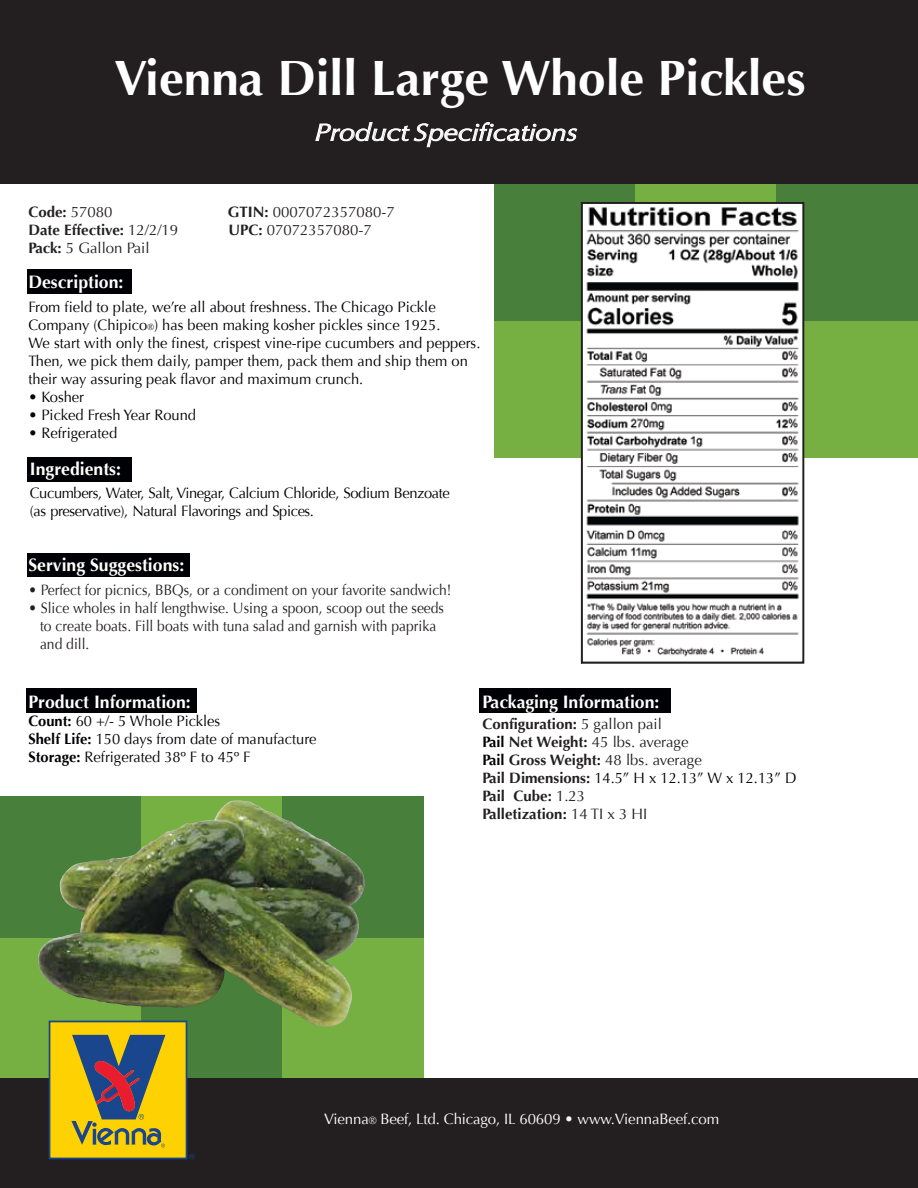
<style>
.page{position:relative;width:918px;height:1188px;background:#fff}
.page>*{position:absolute;margin:0;border:0;box-sizing:border-box;transform-origin:0 0}
.t1{font:700 49.5px "Optima";color:#fff}
.t2{font:italic 24px "Optima";letter-spacing:-.01em;color:#fff;scale:1.19 1}
.t3{font:700 18px "Optima";color:#fff}
.t4{font:15px/18px "Optima";color:#000104}
.t5{font:700 15px/18px "Optima";color:#231f20}
.t6{font:15px/18px "Optima";color:#231f20;scale:.93 1}
.t7{font:15px/18px "Optima";letter-spacing:-.03em;color:#000104}
.t8{font:15px "Optima";color:#231f20}
.t9{font:15px "Optima";letter-spacing:-.01em;color:#fff}
.s1{font-weight:400}
.s2{font-weight:700}
.s3{font-size:9px}
.s4{color:#000104}
.s5{font-weight:400;color:#000104}
.s6{font-size:10.5px}
</style>
<div class="page">
<div style="left:495px;top:320px;width:141px;height:137px;background:#76b043"></div>
<div style="left:776px;top:320px;width:141px;height:137px;background:#76b043"></div>
<div style="left:495px;top:183px;width:141px;height:137px;background:#477f3b"></div>
<div style="left:636px;top:183px;width:141px;height:137px;background:#76b043"></div>
<div style="left:776px;top:183px;width:141px;height:137px;background:#477f3b"></div>
<div style="left:1px;top:938px;width:141px;height:141px;background:#76b043"></div>
<div style="left:141px;top:938px;width:142px;height:141px;background:#477f3b"></div>
<div style="left:282px;top:938px;width:141px;height:141px;background:#76b043"></div>
<div style="left:1px;top:797px;width:141px;height:141px;background:#477f3b"></div>
<div style="left:141px;top:797px;width:142px;height:141px;background:#76b043"></div>
<div style="left:282px;top:797px;width:141px;height:141px;background:#477f3b"></div>
<div style="left:0;top:0;width:918px;height:184px;background:#231f20"></div>
<svg style="left:316px;top:122px;width:261px;height:25px"></svg>
<div style="left:27px;top:270px;width:105px;height:24px;background:#000104"></div>
<div style="left:27px;top:458px;width:105px;height:24px;background:#000104"></div>
<div style="left:27px;top:688px;width:170px;height:24px;background:#000104"></div>
<div style="left:479px;top:688px;width:192px;height:24px;background:#000104"></div>
<div style="left:27px;top:553px;width:163px;height:24px;background:#000104"></div>
<img style="left:38px;top:800px;width:327px;height:227px">
<img style="left:584px;top:205px;width:217px;height:452px">
<div style="left:0;top:1078px;width:917px;height:110px;background:#231f20"></div>
<div style="left:50px;top:1021px;width:137px;height:137px;background:#fed103"></div>
<div style="left:49px;top:1021px;width:138px;height:138px;border:2px solid #19468d"></div>
<svg style="left:189px;top:1154px;width:6px;height:5px"></svg>
<svg style="left:71px;top:1035px;width:94px;height:113px"></svg>
<div style="left:581px;top:202px;width:223px;height:462px;border:2px solid #231f20"></div>
<h1 class="t1" style="left:114px;top:50px;width:693px">Vienna Dill Large Whole Pickles</h1>
<h2 class="t2" style="left:314px;top:118px;width:223px">Product Specifications</h2>
<p class="t5" style="left:28px;top:203px;width:86px">Code: <span class="s1">57080</span></p>
<p class="t8" style="left:228px;top:203px;width:168px"><span class="s2">GTIN:</span> 0007072357080-7</p>
<p class="t5" style="left:28px;top:221px;width:151px">Date Effective: <span class="s1">12/2/19</span></p>
<p class="t8" style="left:228px;top:221px;width:145px"><span class="s2">UPC:</span> 07072357080-7</p>
<p class="t8" style="left:28px;top:239px;width:123px"><span class="s2">Pack:</span> 5 Gallon Pail</p>
<p class="t3" style="left:28px;top:271px;width:97px">Description:</p>
<p class="t4" style="left:28px;top:298px;width:454px">From field to plate, we’re all about freshness. The Chicago Pickle Company (Chipico<span class="s3">®</span>) has been making kosher pickles since 1925.<br>We start with only the finest, crispest vine-ripe cucumbers and peppers.<br>Then, we pick them daily, pamper them, pack them and ship them on their way assuring peak flavor and maximum crunch.</p>
<p class="t4" style="left:28px;top:388px;width:57px">• Kosher</p>
<p class="t4" style="left:28px;top:406px;width:169px">• Picked Fresh Year Round</p>
<p class="t4" style="left:28px;top:424px;width:90px">• Refrigerated</p>
<p class="t3" style="left:30px;top:459px;width:93px">Ingredients:</p>
<p class="t7" style="left:30px;top:484px;width:421px">Cucumbers, Water, Salt, Vinegar, Calcium Chloride, Sodium Benzoate (as preservative), Natural Flavorings and Spices.</p>
<p class="t3" style="left:28px;top:554px;width:157px">Serving Suggestions:</p>
<p class="t6" style="left:28px;top:581px;width:456px">• Perfect for picnics, BBQs, or a condiment on your favorite sandwich!</p>
<p class="t6" style="left:40px;top:599px;width:436px;text-indent:-12px">• Slice wholes in half lengthwise. Using a spoon, scoop out the seeds to create boats. Fill boats with tuna salad and garnish with paprika and dill.</p>
<p class="t3" style="left:28px;top:691px;width:164px">Product Information:</p>
<p class="t4" style="left:28px;top:712px;width:290px"><span class="s2">Count:</span> 60 +/- 5 Whole Pickles<br><span class="s2">Shelf Life:</span> 150 days from date of manufacture<br><span class="s2">Storage:</span> Refrigerated 38º F to 45º F</p>
<p class="t3" style="left:482px;top:691px;width:179px">Packaging Information:</p>
<p class="t5" style="left:482px;top:715px;width:316px">Configuration: <span class="s1">5 gallon pail<br></span><span class="s4">Pail</span> Net Weight: <span class="s1">45 lbs. average<br></span><span class="s4">Pail</span> Gross Weight: <span class="s1">48 lbs. average<br></span>Pail Dimensions: <span class="s5">14.5” H x 12.13” W x 12.13” D<br></span>Pail Cube: <span class="s1">1.23<br></span>Palletization: <span class="s1">14 TI x 3 HI</span></p>
<p class="t9" style="left:324px;top:1110px;width:396px">Vienna<span class="s6">®</span> Beef, Ltd. Chicago, IL 60609 • www.ViennaBeef.com</p>
</div>
